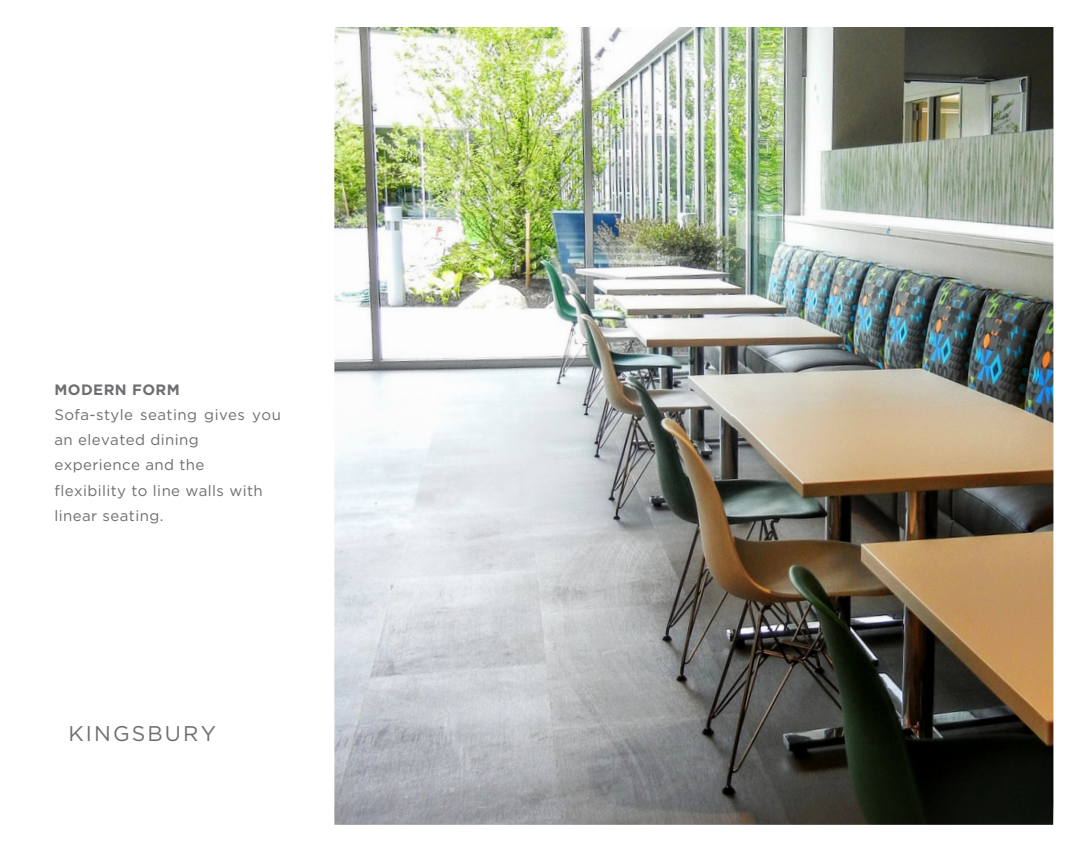
<style>
.page{position:relative;width:1080px;height:855px;background:#fff}
.page>*{position:absolute;margin:0;border:0;box-sizing:border-box;transform-origin:0 0}
.t1{font:21.25px "Gotham";letter-spacing:.1em;color:#6d6e71}
.t2{font:15px/25.2px "Gotham";letter-spacing:.025em;color:#6d6e71}
.t3{font:700 15px "Gotham";letter-spacing:.025em;color:#6d6e71}
</style>
<div class="page">
<img style="left:334px;top:27px;width:719px;height:798px">
<h2 class="t3" style="left:55px;top:380px;width:127px">MODERN FORM</h2>
<p class="t2" style="left:55px;top:402px;width:228px">Sofa-style seating gives you an elevated dining</p>
<p class="t2" style="left:55px;top:452px;width:210px">experience and the flexibility to line walls with linear seating.</p>
<h1 class="t1" style="left:68px;top:720px;width:149px">KINGSBURY</h1>
</div>
